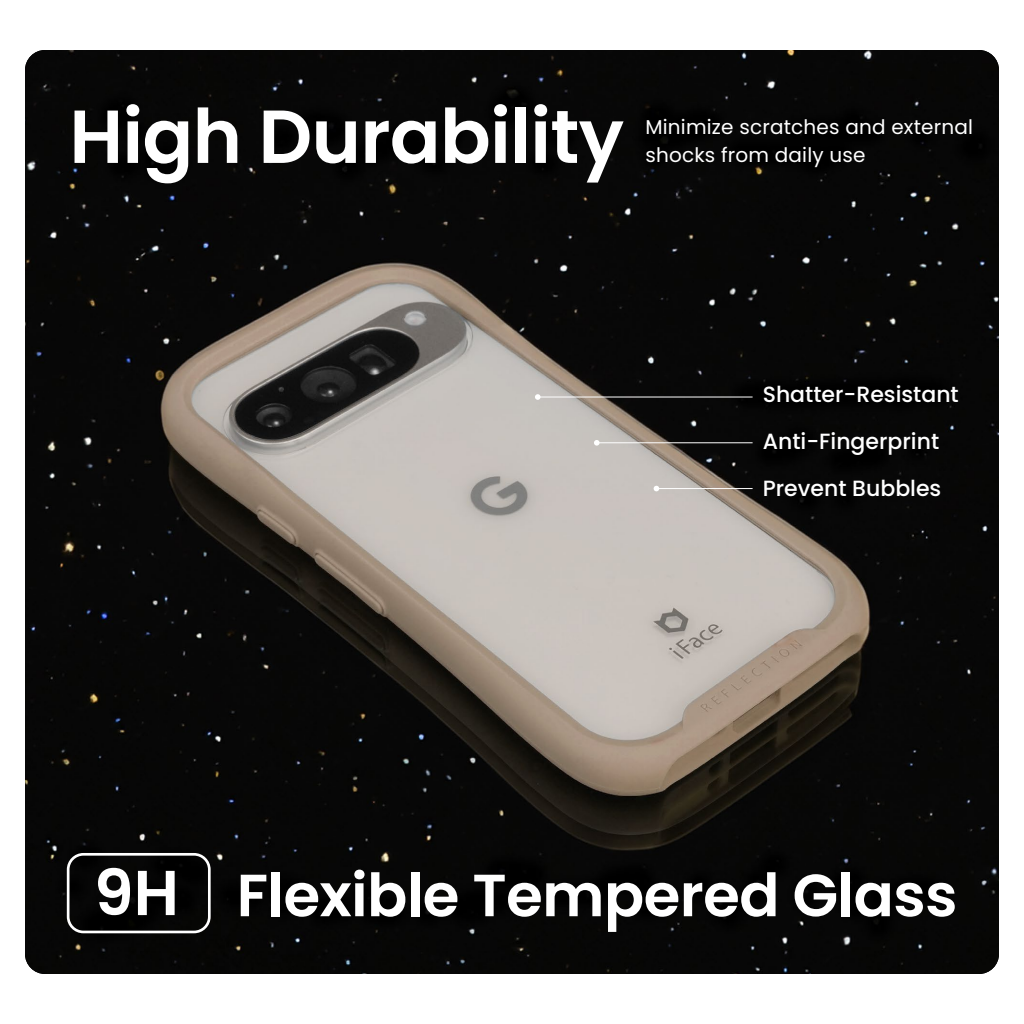
<style>
.page{position:relative;width:1024px;height:1024px;background:#fff}
.page>*{position:absolute;margin:0;border:0;box-sizing:border-box;transform-origin:0 0}
.t1{font:600 75px "Poppins";letter-spacing:-.01em;color:#fff}
.t2{font:600 59.5px "Poppins";letter-spacing:-.01em;color:#fff}
.t3{font:500 22px "Poppins";color:#fff}
.t4{font:20px "Poppins";letter-spacing:.01em;color:#fff}
.s1{font-size:63.4px}
</style>
<div class="page">
<img style="left:25px;top:50px;width:974px;height:924px">
<hr style="left:597px;top:442px;width:156px;height:1px;background:#fff">
<svg style="left:594px;top:440px;width:6px;height:6px"></svg>
<hr style="left:656px;top:488px;width:97px;height:1px;background:#fff">
<svg style="left:654px;top:486px;width:5px;height:5px"></svg>
<hr style="left:538px;top:397px;width:215px;height:1px;background:#fff">
<svg style="left:535px;top:394px;width:6px;height:6px"></svg>
<div style="left:67px;top:853px;width:144px;height:80px;border:3px solid #fff;border-radius:15px"></div>
<h1 class="t1" style="left:69px;top:93px;width:556px">High Durability</h1>
<p class="t4" style="left:645px;top:116px;width:329px">Minimize scratches and external</p>
<p class="t4" style="left:645px;top:143px;width:222px">shocks from daily use</p>
<p class="t3" style="left:763px;top:382px;width:198px">Shatter-Resistant</p>
<p class="t3" style="left:763px;top:429px;width:178px">Anti-Fingerprint</p>
<p class="t3" style="left:763px;top:476px;width:180px">Prevent Bubbles</p>
<h2 class="t2" style="left:94px;top:861px;width:865px"><span class="s1">9H</span> Flexible Tempered Glass</h2>
</div>
